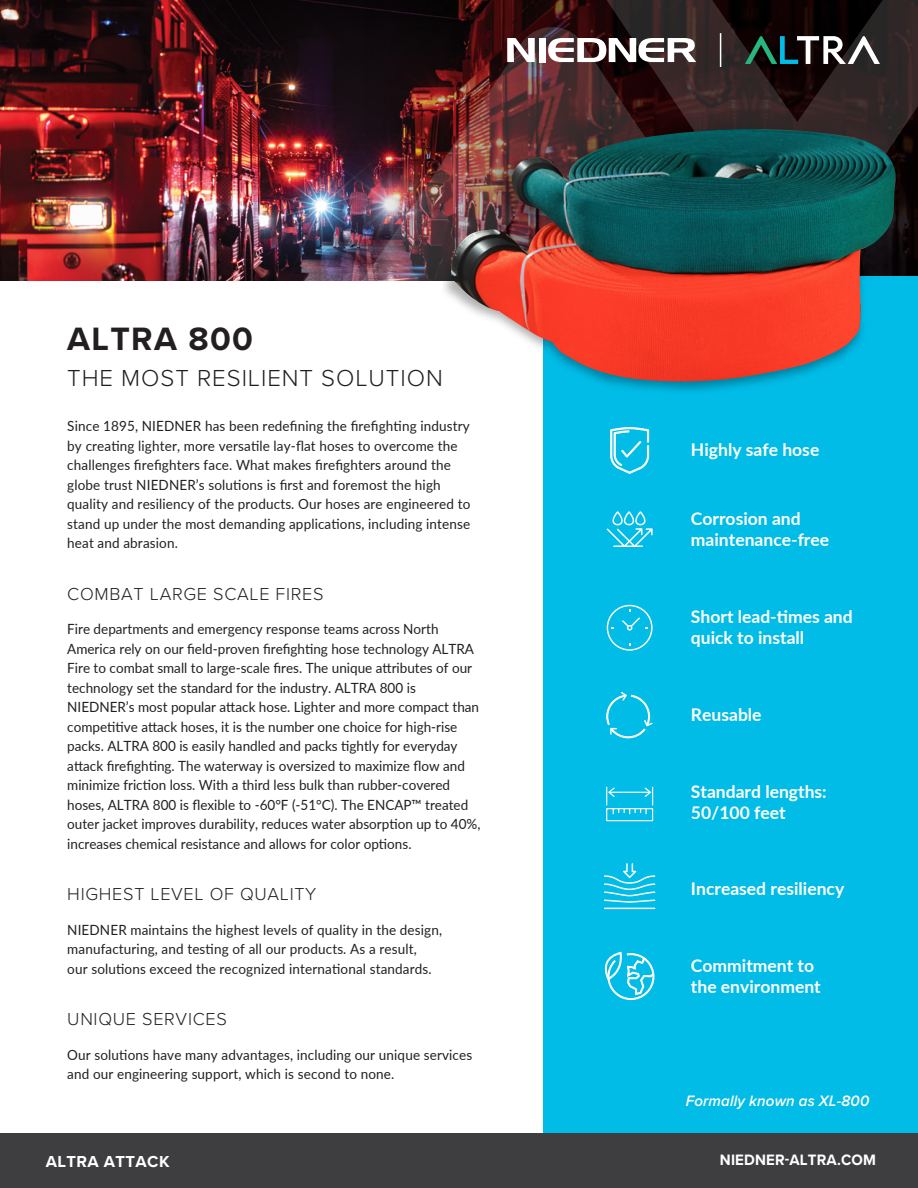
<style>
.page{position:relative;width:918px;height:1188px;background:#fff}
.page>*{position:absolute;margin:0;border:0;box-sizing:border-box;transform-origin:0 0}
.t1{font:700 33.6px "Proxima Nova";letter-spacing:.04em;color:#231f20}
.t2{font:300 24px "Proxima Nova";letter-spacing:.04em;color:#231f20}
.t3{font:300 18px "Proxima Nova";letter-spacing:.04em;color:#231f20}
.t4{font:700 17.55px/21px "Lato";color:#fff}
.t5{font:700 16.5px "Proxima Nova";letter-spacing:.025em;color:#fff}
.t6{font:italic 600 15.6px "Proxima Nova";letter-spacing:.01em;color:#fff;scale:.96 1}
.t7{font:700 15.6px "Proxima Nova";letter-spacing:.01em;color:#fff;scale:.96 1}
.t8{font:14.1px/19.5px "Lato";color:#231f20;scale:.96 1}
</style>
<div class="page">
<img style="left:0;top:0;width:361px;height:280px">
<svg style="left:361px;top:0;width:153px;height:22px"></svg>
<img style="left:269px;top:22px;width:245px;height:258px">
<svg style="left:514px;top:0;width:404px;height:52px"></svg>
<div style="left:543px;top:276px;width:375px;height:912px;background:#00bce7"></div>
<img style="left:414px;top:52px;width:504px;height:399px">
<img style="left:451px;top:129px;width:446px;height:254px">
<div style="left:0;top:1134px;width:918px;height:54px;background:#3e3d3f"></div>
<hr style="left:604px;top:908px;width:51px;height:1px;background:#fff">
<svg style="left:604px;top:863px;width:51px;height:40px"></svg>
<svg style="left:610px;top:427px;width:39px;height:47px"></svg>
<svg style="left:606px;top:511px;width:47px;height:36px"></svg>
<div style="left:606px;top:808px;width:47px;height:13px;border:1px solid #fff"></div>
<svg style="left:606px;top:786px;width:47px;height:28px"></svg>
<svg style="left:606px;top:691px;width:47px;height:47px"></svg>
<svg style="left:607px;top:605px;width:46px;height:46px"></svg>
<svg style="left:604px;top:952px;width:50px;height:48px"></svg>
<svg style="left:507px;top:38px;width:28px;height:24px"></svg>
<div style="left:539px;top:38px;width:7px;height:24px;background:#fff"></div>
<svg style="left:548px;top:38px;width:148px;height:24px"></svg>
<hr style="left:720px;top:33px;width:1px;height:34px;background:#fff">
<svg style="left:745px;top:36px;width:135px;height:28px"></svg>
<h1 class="t1" style="left:67px;top:313px;width:187px">ALTRA 800</h1>
<h2 class="t2" style="left:67px;top:361px;width:377px">THE MOST RESILIENT SOLUTION</h2>
<p class="t8" style="left:67px;top:416px;width:421px">Since 1895, NIEDNER has been redefining the firefighting industry by creating lighter, more versatile lay-flat hoses to overcome the challenges firefighters face. What makes firefighters around the globe trust NIEDNER’s solutions is first and foremost the high quality and resiliency of the products. Our hoses are engineered to stand up under the most demanding applications, including intense heat and abrasion.</p>
<p class="t3" style="left:67px;top:580px;width:258px">COMBAT LARGE SCALE FIRES</p>
<p class="t8" style="left:67px;top:619px;width:432px">Fire departments and emergency response teams across North America rely on our field-proven firefighting hose technology ALTRA Fire to combat small to large-scale fires. The unique attributes of our technology set the standard for the industry. ALTRA 800 is NIEDNER’s most popular attack hose. Lighter and more compact than competitive attack hoses, it is the number one choice for high-rise packs. ALTRA 800 is easily handled and packs tightly for everyday attack firefighting. The waterway is oversized to maximize flow and minimize friction loss. With a third less bulk than rubber-covered hoses, ALTRA 800 is flexible to -60°F (-51°C). The ENCAP™ treated outer jacket improves durability, reduces water absorption up to 40%, increases chemical resistance and allows for color options.</p>
<p class="t3" style="left:67px;top:881px;width:251px">HIGHEST LEVEL OF QUALITY</p>
<p class="t8" style="left:67px;top:919px;width:392px">NIEDNER maintains the highest levels of quality in the design, manufacturing, and testing of all our products. As a result,<br>our solutions exceed the recognized international standards.</p>
<p class="t3" style="left:67px;top:1006px;width:161px">UNIQUE SERVICES</p>
<p class="t8" style="left:67px;top:1044px;width:423px">Our solutions have many advantages, including our unique services and our engineering support, which is second to none.</p>
<p class="t4" style="left:691px;top:439px;width:130px">Highly safe hose</p>
<p class="t4" style="left:691px;top:507px;width:140px">Corrosion and maintenance-free</p>
<p class="t4" style="left:691px;top:605px;width:163px">Short lead-times and quick to install</p>
<p class="t4" style="left:691px;top:703px;width:72px">Reusable</p>
<p class="t4" style="left:691px;top:780px;width:137px">Standard lengths:<br>50/100 feet</p>
<p class="t4" style="left:691px;top:878px;width:155px">Increased resiliency</p>
<p class="t4" style="left:691px;top:955px;width:131px">Commitment to the environment</p>
<p class="t6" style="left:686px;top:1092px;width:193px">Formally known as XL-800</p>
<p class="t5" style="left:46px;top:1149px;width:125px">ALTRA ATTACK</p>
<p class="t7" style="left:720px;top:1148px;width:164px">NIEDNER-ALTRA.COM</p>
</div>
